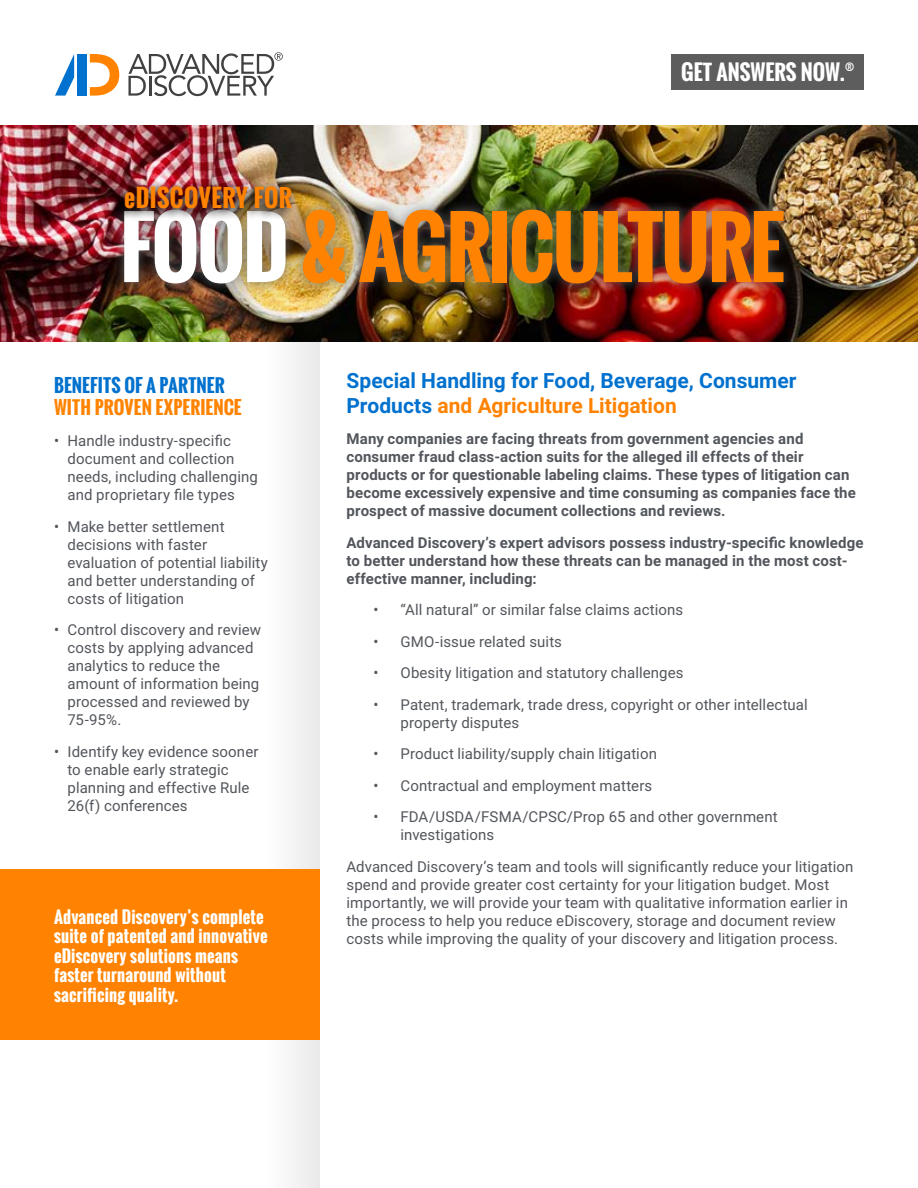
<style>
.page{position:relative;width:918px;height:1188px;background:#fff}
.page>*{position:absolute;margin:0;border:0;box-sizing:border-box;transform-origin:0 0}
.t1{font:700 80.85px "Oswald";letter-spacing:-.03em;color:#ff8300}
.t2{font:700 24px "Oswald";letter-spacing:.02em;color:#ff8300}
.t3{font:700 21px/25.2px "Roboto";color:#0071ce}
.t4{font:700 20.85px "Oswald";color:#fff}
.t5{font:700 18px "Oswald";letter-spacing:.01em;color:#ff8300}
.t6{font:700 18px "Oswald";letter-spacing:.01em;color:#0071ce}
.t7{font:700 16.5px/19.5px "Oswald";letter-spacing:.01em;color:#fff}
.t8{font:15px/18px "Roboto";letter-spacing:.005em;color:#52555b}
.t9{font:700 15px/18px "Roboto";letter-spacing:.01em;color:#52555b}
.t10{font:12.15px "Oswald";color:#fff}
.s1{color:#fff}
.s2{color:#ff8300}
</style>
<div class="page">
<div style="left:207px;top:284px;width:113px;height:904px;background:linear-gradient(to right,#fff,#efefef)"></div>
<img style="left:0;top:126px;width:918px;height:216px">
<div style="left:86px;top:173px;width:734px;height:147px;background:#000;opacity:.3"></div>
<div style="left:113px;top:183px;width:182px;height:38px;background:#000;opacity:.75"></div>
<div style="left:119px;top:181px;width:179px;height:32px;background:#000;opacity:.5"></div>
<div style="left:77px;top:54px;width:10px;height:42px;background:#0071ce"></div>
<svg style="left:90px;top:54px;width:29px;height:42px"></svg>
<svg style="left:55px;top:54px;width:19px;height:42px"></svg>
<svg style="left:128px;top:52px;width:155px;height:44px"></svg>
<div style="left:0;top:869px;width:320px;height:171px;background:#ff8300"></div>
<div style="left:672px;top:54px;width:192px;height:36px;background:#5e5d5e"></div>
<h3 class="t4" style="left:681px;top:56px;width:165px">GET ANSWERS NOW.</h3>
<p class="t10" style="left:845px;top:56px;width:11px">®</p>
<h2 class="t2" style="left:124px;top:179px;width:169px">eDISCOVERY FOR</h2>
<h1 class="t1" style="left:120px;top:187px;width:666px"><span class="s1">FOOD</span> &amp; AGRICULTURE</h1>
<p class="t6" style="left:54px;top:372px;width:172px">BENEFITS OF A PARTNER</p>
<p class="t5" style="left:54px;top:394px;width:189px">WITH PROVEN EXPERIENCE</p>
<p class="t8" style="left:68px;top:432px;width:192px;text-indent:-14px">• Handle industry-specific document and collection needs, including challenging and proprietary file types</p>
<p class="t8" style="left:68px;top:517px;width:202px;text-indent:-14px">• Make better settlement decisions with faster evaluation of potential liability and better understanding of costs of litigation</p>
<p class="t8" style="left:68px;top:621px;width:195px;text-indent:-14px">• Control discovery and review costs by applying advanced analytics to reduce the amount of information being processed and reviewed by<br>75-95%.</p>
<p class="t8" style="left:68px;top:742px;width:193px;text-indent:-14px">• Identify key evidence sooner to enable early strategic planning and effective Rule<br>26(f) conferences</p>
<p class="t7" style="left:54px;top:907px;width:215px">Advanced Discovery’s complete suite of patented and innovative eDiscovery solutions means faster turnaround without sacrificing quality.</p>
<h3 class="t3" style="left:346px;top:367px;width:452px">Special Handling for Food, Beverage, Consumer<br>Products <span class="s2">and Agriculture Litigation</span></h3>
<p class="t9" style="left:346px;top:429px;width:511px">Many companies are facing threats from government agencies and consumer fraud class-action suits for the alleged ill effects of their products or for questionable labeling claims. These types of litigation can become excessively expensive and time consuming as companies face the prospect of massive document collections and reviews.</p>
<p class="t9" style="left:346px;top:533px;width:519px">Advanced Discovery’s expert advisors possess industry-specific knowledge to better understand how these threats can be managed in the most cost&shy;effective manner, including:</p>
<p class="t8" style="left:374px;top:600px;width:311px">• “All natural” or similar false claims actions</p>
<p class="t8" style="left:374px;top:632px;width:190px">• GMO-issue related suits</p>
<p class="t8" style="left:374px;top:663px;width:312px">• Obesity litigation and statutory challenges</p>
<p class="t8" style="left:400px;top:695px;width:409px;text-indent:-27px">• Patent, trademark, trade dress, copyright or other intellectual property disputes</p>
<p class="t8" style="left:374px;top:744px;width:285px">• Product liability/supply chain litigation</p>
<p class="t8" style="left:374px;top:776px;width:280px">• Contractual and employment matters</p>
<p class="t8" style="left:400px;top:807px;width:379px;text-indent:-27px">• FDA/USDA/FSMA/CPSC/Prop 65 and other government investigations</p>
<p class="t8" style="left:346px;top:857px;width:509px">Advanced Discovery’s team and tools will significantly reduce your litigation spend and provide greater cost certainty for your litigation budget. Most importantly, we will provide your team with qualitative information earlier in the process to help you reduce eDiscovery, storage and document review costs while improving the quality of your discovery and litigation process.</p>
</div>
